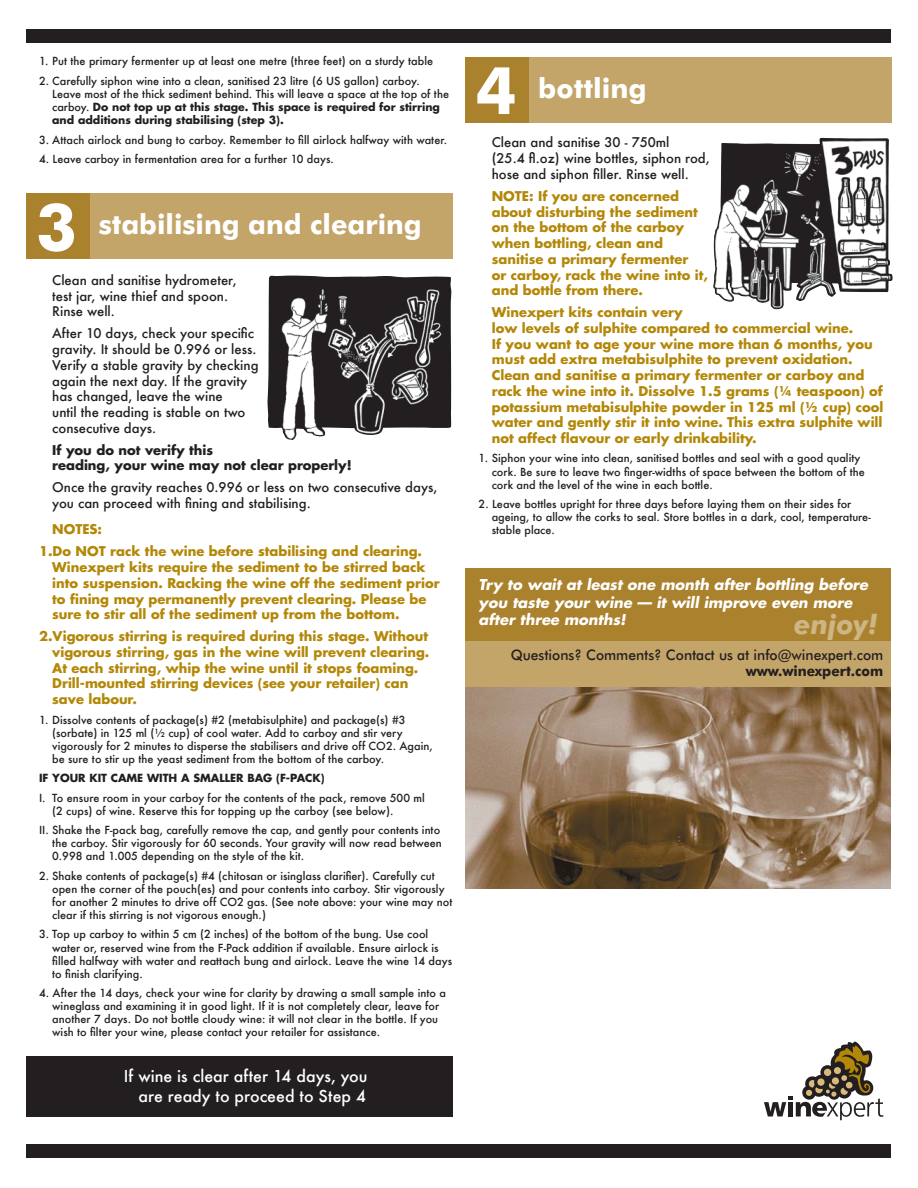
<style>
.page{position:relative;width:918px;height:1188px;background:#fff}
.page>*{position:absolute;margin:0;border:0;box-sizing:border-box;transform-origin:0 0}
.t1{font:700 65.55px "Futura BT";color:#fff}
.t2{font:700 27.6px "Futura BT";color:#fff}
.t3{font:italic 700 27.6px "Futura BT";color:#ceb585}
.t4{font:500 16.05px/19.2px "Futura";color:#fff;text-align:right}
.t5{font:italic 700 14.55px/17.4px "Futura";color:#fff}
.t6{font:500 14.55px "Futura BT";color:#231f20;scale:.95 1}
.t7{font:700 14.55px "Futura BT";color:#231f20;scale:.95 1}
.t8{font:700 13.05px/15.8px "Futura";color:#b38707}
.t9{font:500 13.05px/15.8px "Futura";color:#231f20}
.t10{font:700 13.05px/15.8px "Futura";color:#231f20}
.t11{font:500 10.95px/13px "Futura";color:#231f20}
.t12{font:700 10.95px "Futura";color:#231f20}
.s1{font-weight:700}
</style>
<div class="page">
<div style="left:27px;top:193px;width:425px;height:66px;background:#c3a469"></div>
<div style="left:26px;top:193px;width:64px;height:66px;background:#aa812d"></div>
<div style="left:26px;top:30px;width:865px;height:13px;background:#231f20"></div>
<svg style="left:764px;top:1042px;width:119px;height:78px"></svg>
<div style="left:466px;top:57px;width:426px;height:65px;background:#c3a469"></div>
<div style="left:466px;top:57px;width:63px;height:65px;background:#aa812d"></div>
<div style="left:26px;top:1144px;width:865px;height:13px;background:#231f20"></div>
<img style="left:466px;top:687px;width:425px;height:202px">
<div style="left:466px;top:640px;width:425px;height:47px;background:#c3a469"></div>
<div style="left:466px;top:568px;width:425px;height:73px;background:#aa812d"></div>
<img style="left:267px;top:275px;width:185px;height:165px">
<div style="left:26px;top:1056px;width:426px;height:61px;background:#231f20"></div>
<img style="left:713px;top:138px;width:180px;height:171px">
<p class="t11" style="left:39px;top:55px;width:396px">1. Put the primary fermenter up at least one metre (three feet) on a sturdy table</p>
<p class="t11" style="left:52px;top:74px;width:398px;text-indent:-13px">2. Carefully siphon wine into a clean, sanitised 23 litre (6 US gallon) carboy.<br>Leave most of the thick sediment behind. This will leave a space at the top of the carboy. <span class="s1">Do not top up at this stage. This space is required for stirring and additions during stabilising (step 3).</span></p>
<p class="t11" style="left:39px;top:133px;width:410px">3. Attach airlock and bung to carboy. Remember to fill airlock halfway with water.</p>
<p class="t11" style="left:39px;top:152px;width:296px">4. Leave carboy in fermentation area for a further 10 days.</p>
<h1 class="t1" style="left:36px;top:198px;width:42px">3</h1>
<h2 class="t2" style="left:99px;top:212px;width:325px">stabilising and clearing</h2>
<p class="t9" style="left:52px;top:272px;width:186px">Clean and sanitise hydrometer, test jar, wine thief and spoon.<br>Rinse well.</p>
<p class="t9" style="left:52px;top:325px;width:208px">After 10 days, check your specific gravity. It should be 0.996 or less.<br>Verify a stable gravity by checking again the next day. If the gravity has changed, leave the wine<br>until the reading is stable on two consecutive days.</p>
<p class="t10" style="left:52px;top:443px;width:301px">If you do not verify this<br>reading, your wine may not clear properly!</p>
<p class="t9" style="left:52px;top:479px;width:387px">Once the gravity reaches 0.996 or less on two consecutive days, you can proceed with fining and stabilising.</p>
<p class="t8" style="left:39px;top:520px;width:385px;line-height:22px;text-indent:13px">NOTES:<br>1.Do NOT rack the wine before stabilising and clearing.</p>
<p class="t8" style="left:52px;top:561px;width:389px">Winexpert kits require the sediment to be stirred back into suspension. Racking the wine off the sediment prior to fining may permanently prevent clearing. Please be sure to stir all of the sediment up from the bottom.</p>
<p class="t8" style="left:52px;top:630px;width:379px;text-indent:-13px">2.Vigorous stirring is required during this stage. Without vigorous stirring, gas in the wine will prevent clearing.<br>At each stirring, whip the wine until it stops foaming.<br>Drill-mounted stirring devices (see your retailer) can save labour.</p>
<p class="t11" style="left:52px;top:713px;width:382px;text-indent:-13px">1. Dissolve contents of package(s) #2 (metabisulphite) and package(s) #3 (sorbate) in 125 ml (½ cup) of cool water. Add to carboy and stir very vigorously for 2 minutes to disperse the stabilisers and drive off CO2. Again, be sure to stir up the yeast sediment from the bottom of the carboy.</p>
<p class="t12" style="left:39px;top:773px;width:287px">IF YOUR KIT CAME WITH A SMALLER BAG (F-PACK)</p>
<p class="t11" style="left:52px;top:791px;width:374px;text-indent:-13px">I. To ensure room in your carboy for the contents of the pack, remove 500 ml (2 cups) of wine. Reserve this for topping up the carboy (see below).</p>
<p class="t11" style="left:52px;top:823px;width:391px;text-indent:-13px">II. Shake the F-pack bag, carefully remove the cap, and gently pour contents into the carboy. Stir vigorously for 60 seconds. Your gravity will now read between<br>0.998 and 1.005 depending on the style of the kit.</p>
<p class="t11" style="left:52px;top:869px;width:402px;text-indent:-13px">2. Shake contents of package(s) #4 (chitosan or isinglass clarifier). Carefully cut open the corner of the pouch(es) and pour contents into carboy. Stir vigorously for another 2 minutes to drive off CO2 gas. (See note above: your wine may not clear if this stirring is not vigorous enough.)</p>
<p class="t11" style="left:52px;top:928px;width:402px;text-indent:-13px">3. Top up carboy to within 5 cm (2 inches) of the bottom of the bung. Use cool water or, reserved wine from the F-Pack addition if available. Ensure airlock is filled halfway with water and reattach bung and airlock. Leave the wine 14 days to finish clarifying.</p>
<p class="t11" style="left:52px;top:986px;width:395px;text-indent:-13px">4. After the 14 days, check your wine for clarity by drawing a small sample into a wineglass and examining it in good light. If it is not completely clear, leave for another 7 days. Do not bottle cloudy wine: it will not clear in the bottle. If you wish to filter your wine, please contact your retailer for assistance.</p>
<h3 class="t4" style="left:124px;top:1067px;width:245px">If wine is clear after 14 days, you are ready to proceed to Step 4</h3>
<h1 class="t1" style="left:476px;top:61px;width:42px">4</h1>
<h2 class="t2" style="left:538px;top:75px;width:110px">bottling</h2>
<p class="t9" style="left:492px;top:134px;width:220px">Clean and sanitise 30 - 750ml<br>(25.4 fl.oz) wine bottles, siphon rod, hose and siphon filler. Rinse well.</p>
<p class="t8" style="left:492px;top:189px;width:218px">NOTE: If you are concerned about disturbing the sediment on the bottom of the carboy when bottling, clean and sanitise a primary fermenter<br>or carboy, rack the wine into it, and bottle from there.</p>
<p class="t8" style="left:492px;top:306px;width:393px">Winexpert kits contain very<br>low levels of sulphite compared to commercial wine.<br>If you want to age your wine more than 6 months, you must add extra metabisulphite to prevent oxidation.<br>Clean and sanitise a primary fermenter or carboy and rack the wine into it. Dissolve 1.5 grams (¼ teaspoon) of potassium metabisulphite powder in 125 ml (½ cup) cool water and gently stir it into wine. This extra sulphite will not affect flavour or early drinkability.</p>
<p class="t11" style="left:492px;top:452px;width:375px;text-indent:-13px">1. Siphon your wine into clean, sanitised bottles and seal with a good quality cork. Be sure to leave two finger-widths of space between the bottom of the cork and the level of the wine in each bottle.</p>
<p class="t11" style="left:492px;top:497px;width:380px;text-indent:-13px">2. Leave bottles upright for three days before laying them on their sides for ageing, to allow the corks to seal. Store bottles in a dark, cool, temperature&shy;stable place.</p>
<h3 class="t5" style="left:479px;top:578px;width:391px">Try to wait at least one month after bottling before you taste your wine — it will improve even more after three months!</h3>
<h2 class="t3" style="left:794px;top:612px;width:85px">enjoy!</h2>
<h3 class="t6" style="left:511px;top:648px;width:394px">Questions? Comments? Contact us at info@winexpert.com</h3>
<h3 class="t7" style="left:746px;top:664px;width:146px">www.winexpert.com</h3>
</div>
